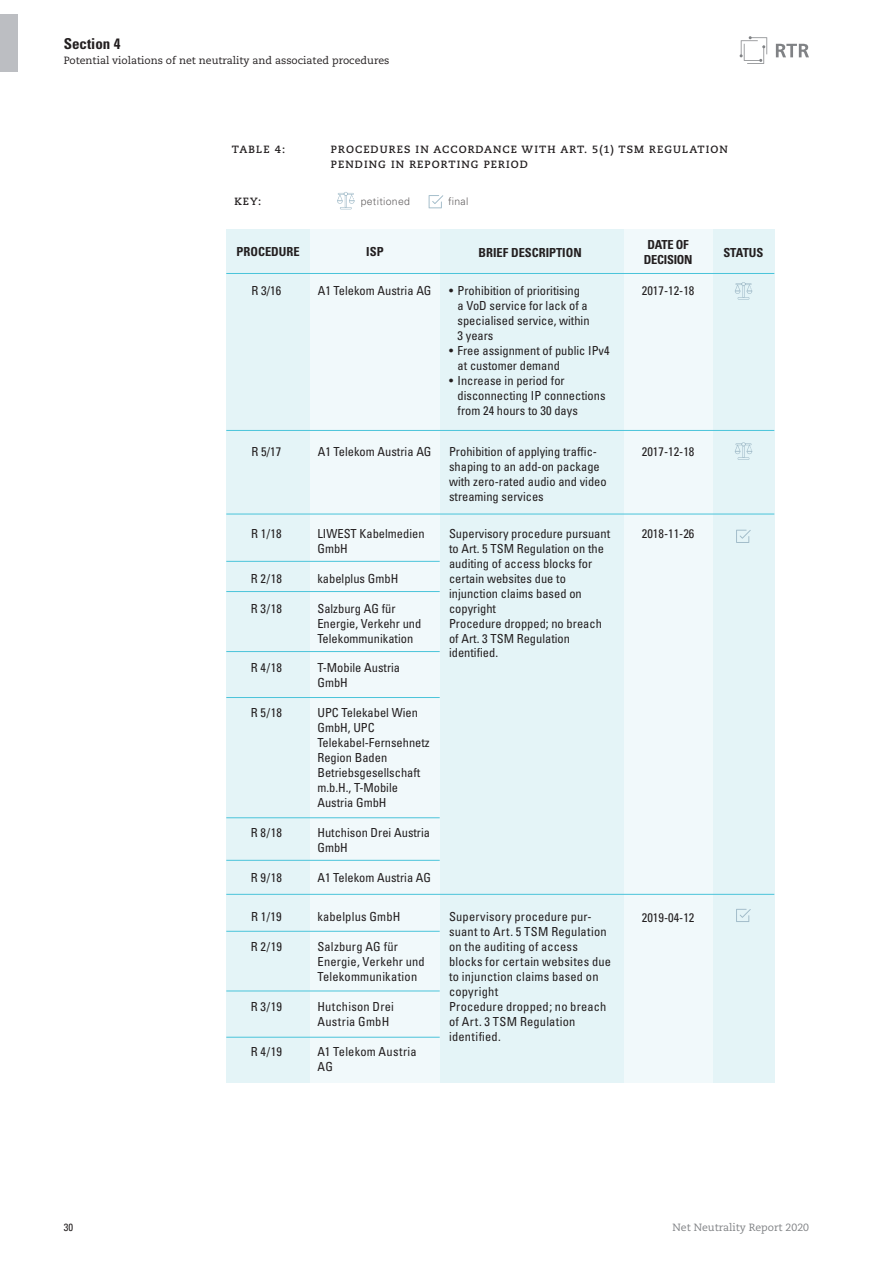
<style>
.page{position:relative;width:893px;height:1263px;background:#fff}
.page>*{position:absolute;margin:0;border:0;box-sizing:border-box;transform-origin:0 0}
.t1{font:700 condensed 15px "Univers";color:#231f20}
.t2{font:condensed 12.45px/15px "Univers";color:#231f20}
.t3{font:700 condensed 12.45px "Univers";color:#231f20}
.t4{font:700 condensed 12.45px "Univers";letter-spacing:-.02em;color:#231f20}
.Abbildung{font:700 10.5px/15px "Caecilia LT Std";letter-spacing:.1em;color:#231f20}
.t5{font:10.5px "Caecilia LT Std";color:#231f20}
.t6{font:10.5px "Caecilia LT Std";color:#808285}
.t7{font:300 10.5px "Univers";letter-spacing:.03em;color:#231f20}
.t8{font:condensed 10.5px "Univers";color:#231f20}
</style>
<div class="page">
<svg style="left:740px;top:36px;width:25px;height:26px"></svg>
<svg style="left:776px;top:44px;width:33px;height:13px"></svg>
<div style="left:310px;top:229px;width:130px;height:853px;background:#f1f9fb"></div>
<div style="left:624px;top:229px;width:89px;height:853px;background:#f1f9fb"></div>
<div style="left:226px;top:229px;width:84px;height:853px;background:#e4f4f7"></div>
<div style="left:440px;top:229px;width:184px;height:853px;background:#e4f4f7"></div>
<div style="left:713px;top:229px;width:61px;height:853px;background:#e4f4f7"></div>
<hr style="left:226px;top:273px;width:548px;height:1px;background:#4ac4da">
<hr style="left:226px;top:430px;width:548px;height:1px;background:#4ac4da">
<hr style="left:226px;top:514px;width:548px;height:1px;background:#4ac4da">
<hr style="left:226px;top:561px;width:214px;height:1px;background:#4ac4da">
<hr style="left:226px;top:591px;width:214px;height:1px;background:#4ac4da">
<hr style="left:226px;top:651px;width:214px;height:1px;background:#4ac4da">
<hr style="left:226px;top:697px;width:214px;height:1px;background:#4ac4da">
<hr style="left:226px;top:817px;width:214px;height:1px;background:#4ac4da">
<hr style="left:226px;top:860px;width:214px;height:1px;background:#4ac4da">
<hr style="left:226px;top:931px;width:214px;height:1px;background:#4ac4da">
<hr style="left:226px;top:991px;width:214px;height:1px;background:#4ac4da">
<hr style="left:226px;top:1037px;width:214px;height:1px;background:#4ac4da">
<hr style="left:226px;top:894px;width:548px;height:1px;background:#4ac4da">
<svg style="left:337px;top:192px;width:18px;height:17px"></svg>
<svg style="left:735px;top:282px;width:17px;height:18px"></svg>
<svg style="left:735px;top:442px;width:17px;height:18px"></svg>
<svg style="left:429px;top:195px;width:14px;height:13px"></svg>
<svg style="left:736px;top:530px;width:15px;height:13px"></svg>
<svg style="left:736px;top:909px;width:15px;height:13px"></svg>
<div style="left:0;top:15px;width:17px;height:57px;background:#bcbec2"></div>
<p class="t1" style="left:64px;top:34px;width:58px">Section 4</p>
<p class="t5" style="left:64px;top:54px;width:327px">Potential violations of net neutrality and associated procedures</p>
<p class="Abbildung" style="left:232px;top:142px;width:55px">TABLE 4:</p>
<p class="Abbildung" style="left:331px;top:142px;width:398px">PROCEDURES IN ACCORDANCE WITH ART. 5(1) TSM REGULATION<br>PENDING IN REPORTING PERIOD</p>
<p class="Abbildung" style="left:235px;top:194px;width:28px">KEY:</p>
<p class="t7" style="left:361px;top:195px;width:51px">petitioned</p>
<p class="t3" style="left:237px;top:244px;width:64px">PROCEDURE</p>
<p class="t3" style="left:366px;top:244px;width:19px">ISP</p>
<p class="t3" style="left:479px;top:245px;width:105px">BRIEF DESCRIPTION</p>
<p class="t3" style="left:723px;top:245px;width:42px">STATUS</p>
<p class="t7" style="left:448px;top:195px;width:22px">final</p>
<p class="t3" style="left:647px;top:237px;width:43px">DATE OF</p>
<p class="t4" style="left:644px;top:252px;width:50px">DECISION</p>
<p class="t2" style="left:252px;top:283px;width:31px">R 3/16</p>
<p class="t2" style="left:318px;top:283px;width:115px">A1 Telekom Austria AG</p>
<p class="t2" style="left:449px;top:283px;width:132px">• Prohibition of prioritising</p>
<p class="t2" style="left:642px;top:283px;width:54px">2017-12-18</p>
<p class="t2" style="left:458px;top:298px;width:134px">a VoD service for lack of a specialised service, within<br>3 years</p>
<p class="t2" style="left:458px;top:343px;width:154px;text-indent:-9px">• Free assignment of public IPv4 at customer demand</p>
<p class="t2" style="left:458px;top:373px;width:150px;text-indent:-9px">• Increase in period for disconnecting IP connections from 24 hours to 30 days</p>
<p class="t2" style="left:252px;top:444px;width:31px">R 5/17</p>
<p class="t2" style="left:318px;top:444px;width:115px">A1 Telekom Austria AG</p>
<p class="t2" style="left:449px;top:444px;width:149px">Prohibition of applying traffic-</p>
<p class="t2" style="left:642px;top:444px;width:54px">2017-12-18</p>
<p class="t2" style="left:449px;top:459px;width:159px">shaping to an add-on package with zero-rated audio and video streaming services</p>
<p class="t2" style="left:449px;top:526px;width:163px">Supervisory procedure pursuant to Art. 5 TSM Regulation on the auditing of access blocks for certain websites due to</p>
<p class="t2" style="left:449px;top:586px;width:134px">injunction claims based on copyright</p>
<p class="t2" style="left:449px;top:615px;width:154px">Procedure dropped; no breach of Art. 3 TSM Regulation</p>
<p class="t2" style="left:449px;top:645px;width:51px">identified.</p>
<p class="t2" style="left:317px;top:526px;width:109px">LIWEST Kabelmedien<br>GmbH</p>
<p class="t2" style="left:317px;top:571px;width:82px">kabelplus GmbH</p>
<p class="t2" style="left:317px;top:600px;width:105px">Salzburg AG für<br>Energie, Verkehr und<br>Telekommunikation</p>
<p class="t2" style="left:317px;top:660px;width:84px">T-Mobile Austria<br>GmbH</p>
<p class="t2" style="left:317px;top:705px;width:102px">UPC Telekabel Wien<br>GmbH, UPC</p>
<p class="t2" style="left:317px;top:735px;width:114px">Telekabel-Fernsehnetz<br>Region Baden<br>Betriebsgesellschaft m.b.H., T-Mobile<br>Austria GmbH</p>
<p class="t2" style="left:317px;top:825px;width:114px">Hutchison Drei Austria<br>GmbH</p>
<p class="t2" style="left:317px;top:869px;width:115px">A1 Telekom Austria AG</p>
<p class="t2" style="left:251px;top:526px;width:32px">R 1/18</p>
<p class="t2" style="left:251px;top:571px;width:33px">R 2/18</p>
<p class="t2" style="left:251px;top:600px;width:33px">R 3/18</p>
<p class="t2" style="left:642px;top:526px;width:54px">2018-11-26</p>
<p class="t2" style="left:251px;top:660px;width:33px">R 4/18</p>
<p class="t2" style="left:251px;top:705px;width:33px">R 5/18</p>
<p class="t2" style="left:251px;top:825px;width:33px">R 8/18</p>
<p class="t2" style="left:251px;top:869px;width:33px">R 9/18</p>
<p class="t2" style="left:251px;top:909px;width:32px">R 1/19</p>
<p class="t2" style="left:251px;top:939px;width:33px">R 2/19</p>
<p class="t2" style="left:317px;top:909px;width:85px">kabelplus GmbH</p>
<p class="t2" style="left:317px;top:939px;width:109px">Salzburg AG für<br>Energie, Verkehr und<br>Telekommunikation</p>
<p class="t2" style="left:317px;top:999px;width:78px">Hutchison Drei<br>Austria GmbH</p>
<p class="t2" style="left:317px;top:1044px;width:101px">A1 Telekom Austria<br>AG</p>
<p class="t2" style="left:449px;top:909px;width:163px">Supervisory procedure pur&shy;suant to Art. 5 TSM Regulation on the auditing of access blocks for certain websites due to injunction claims based on copyright</p>
<p class="t2" style="left:449px;top:999px;width:159px">Procedure dropped; no breach of Art. 3 TSM Regulation identified.</p>
<p class="t2" style="left:642px;top:910px;width:54px">2019-04-12</p>
<p class="t2" style="left:251px;top:999px;width:33px">R 3/19</p>
<p class="t2" style="left:251px;top:1044px;width:33px">R 4/19</p>
<p class="t8" style="left:64px;top:1220px;width:11px">30</p>
<p class="t6" style="left:673px;top:1221px;width:138px">Net Neutrality Report 2020</p>
</div>
